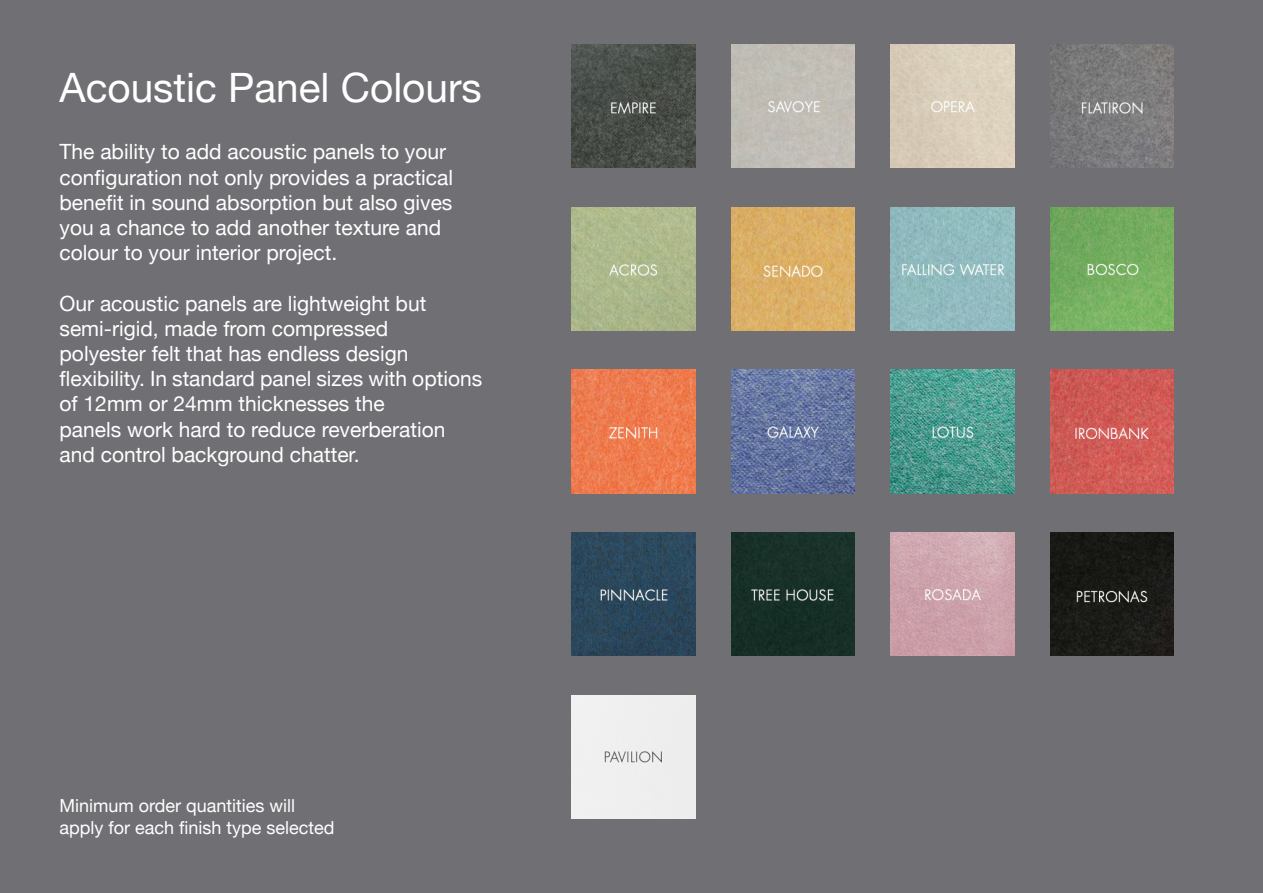
<style>
.page{position:relative;width:1263px;height:893px;background:#6f6f74}
.page>*{position:absolute;margin:0;border:0;box-sizing:border-box;transform-origin:0 0}
.t1{font:40.5px "Helvetica Neue";color:#fff}
.t2{font:21px/25.2px "Helvetica Neue";color:#fff}
.t3{font:18px/21.6px "Helvetica Neue";color:#fff}
</style>
<div class="page">
<img style="left:572px;top:45px;width:123px;height:123px">
<div style="left:731px;top:45px;width:124px;height:123px;background:#c1bdb6"></div>
<img style="left:891px;top:45px;width:123px;height:123px">
<img style="left:1050px;top:45px;width:124px;height:123px">
<img style="left:572px;top:207px;width:123px;height:124px">
<img style="left:731px;top:207px;width:124px;height:124px">
<img style="left:891px;top:207px;width:123px;height:124px">
<img style="left:1050px;top:207px;width:124px;height:124px">
<img style="left:572px;top:370px;width:123px;height:123px">
<img style="left:731px;top:370px;width:124px;height:123px">
<img style="left:891px;top:370px;width:123px;height:123px">
<img style="left:1050px;top:370px;width:124px;height:123px">
<img style="left:572px;top:533px;width:123px;height:123px">
<div style="left:731px;top:533px;width:124px;height:123px;background:#172f27"></div>
<img style="left:891px;top:533px;width:123px;height:123px">
<img style="left:1050px;top:533px;width:124px;height:123px">
<div style="left:572px;top:695px;width:123px;height:124px;background:#efefef"></div>
<h1 class="t1" style="left:60px;top:59px;width:424px">Acoustic Panel Colours</h1>
<p class="t2" style="left:60px;top:141px;width:395px">The ability to add acoustic panels to your configuration not only provides a practical benefit in sound absorption but also gives you a chance to add another texture and colour to your interior project.</p>
<p class="t2" style="left:60px;top:292px;width:424px">Our acoustic panels are lightweight but semi-rigid, made from compressed<br>polyester felt that has endless design flexibility. In standard panel sizes with options of 12mm or 24mm thicknesses the<br>panels work hard to reduce reverberation and control background chatter.</p>
<p class="t3" style="left:60px;top:796px;width:277px">Minimum order quantities will apply for each finish type selected</p>
</div>
